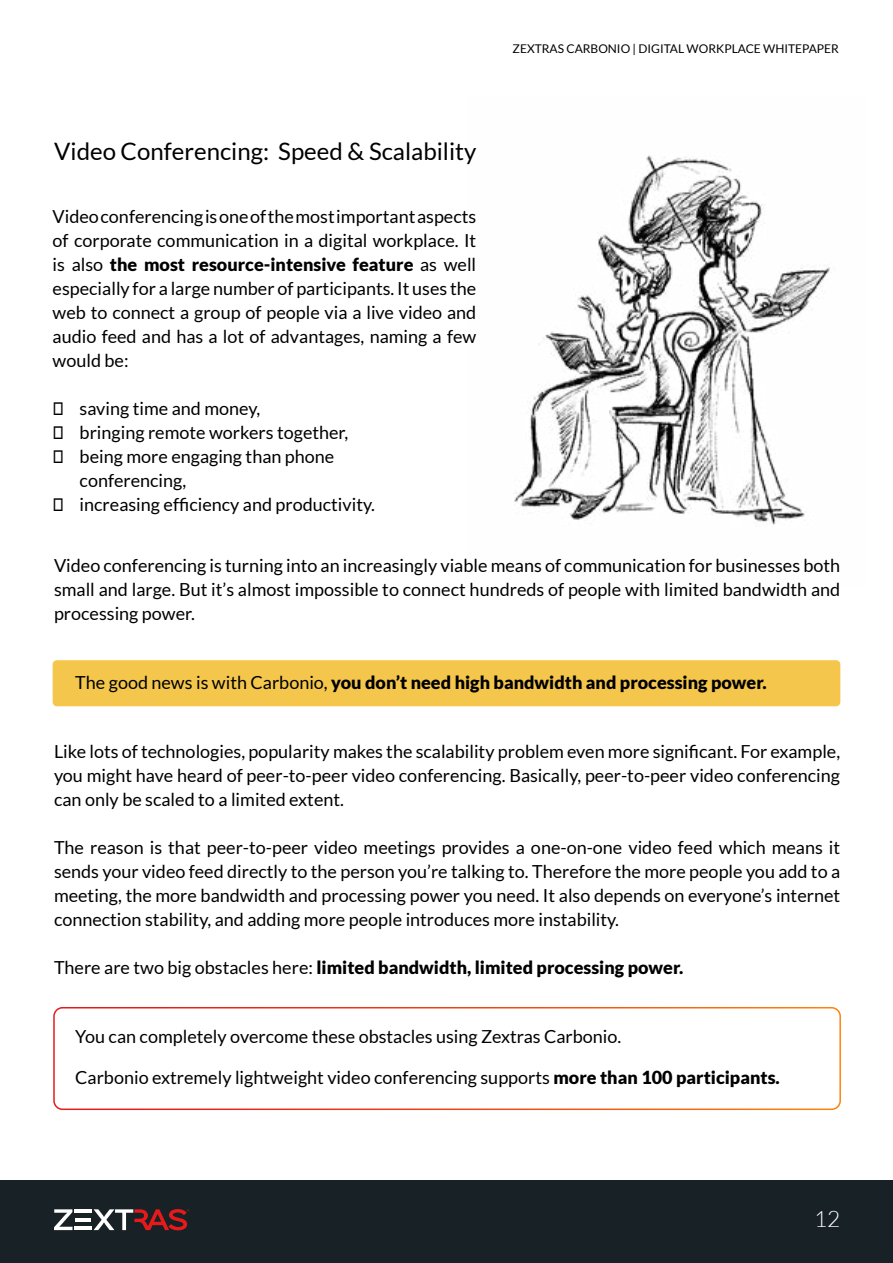
<style>
.page{position:relative;width:893px;height:1263px;background:#fff}
.page>*{position:absolute;margin:0;border:0;box-sizing:border-box;transform-origin:0 0}
.t1{font:24px "Lato";color:#000}
.t2{font:300 22.5px "Lato";color:#fff}
.t3{font:18px/24px "Lato";color:#000;text-align:justify}
.t4{font:900 18px "Lato";color:#000}
.t5{font:12px "Lato";color:#000}
.s1{font-weight:900}
.s2{font-family:"Segoe UI"}
.s3{font-weight:400}
</style>
<div class="page">
<div style="left:0;top:1180px;width:893px;height:83px;background:#182126"></div>
<svg style="left:54px;top:1209px;width:19px;height:21px"></svg>
<hr style="left:75px;top:1218px;width:16px;height:3px;background:#fff">
<hr style="left:75px;top:1227px;width:17px;height:3px;background:#fff">
<hr style="left:75px;top:1209px;width:17px;height:4px;background:#fff">
<svg style="left:94px;top:1209px;width:95px;height:21px"></svg>
<div style="left:53px;top:660px;width:787px;height:46px;background:#f4c64c;border-radius:4px"></div>
<img style="left:514px;top:155px;width:316px;height:370px">
<div style="left:53px;top:1007px;width:788px;height:103px;border:2px solid #fff;border-radius:9px"></div>
<h1 class="t1" style="left:54px;top:138px;width:424px">Video Conferencing: Speed &amp; Scalability</h1>
<p class="t3" style="left:53px;top:205px;width:425px">Video conferencing is one of the most important aspects of corporate communication in a digital workplace. It is also <span class="s1">the most resource-intensive feature</span> as well especially for a large number of participants. It uses the web to connect a group of people via a live video and audio feed and has a lot of advantages, naming a few would be:</p>
<p class="t3" style="left:53px;top:397px;width:209px"><span class="s2">◆</span> saving time and money,</p>
<p class="t3" style="left:53px;top:421px;width:297px"><span class="s2">◆</span> bringing remote workers together,</p>
<p class="t3" style="left:80px;top:445px;width:256px;text-indent:-27px"><span class="s2">◆</span> being more engaging than phone conferencing,</p>
<p class="t3" style="left:53px;top:493px;width:324px"><span class="s2">◆</span> increasing efficiency and productivity.</p>
<p class="t5" style="left:513px;top:42px;width:328px">ZEXTRAS CARBONIO | DIGITAL WORKPLACE WHITEPAPER</p>
<p class="t3" style="left:54px;top:553px;width:788px">Video conferencing is turning into an increasingly viable means of communication for businesses both small and large. But it’s almost impossible to connect hundreds of people with limited bandwidth and processing power.</p>
<p class="t4" style="left:75px;top:672px;width:693px"><span class="s3">The good news is with Carbonio,</span> you don’t need high bandwidth and processing power.</p>
<p class="t3" style="left:54px;top:739px;width:788px">Like lots of technologies, popularity makes the scalability problem even more significant. For example, you might have heard of peer-to-peer video conferencing. Basically, peer-to-peer video conferencing can only be scaled to a limited extent.</p>
<p class="t3" style="left:54px;top:835px;width:788px">The reason is that peer-to-peer video meetings provides a one-on-one video feed which means it sends your video feed directly to the person you’re talking to. Therefore the more people you add to a meeting, the more bandwidth and processing power you need. It also depends on everyone’s internet connection stability, and adding more people introduces more instability.</p>
<p class="t4" style="left:54px;top:957px;width:631px"><span class="s3">There are two big obstacles here:</span> limited bandwidth, limited processing power.</p>
<p class="t3" style="left:75px;top:1025px;width:548px">You can completely overcome these obstacles using Zextras Carbonio.</p>
<p class="t3" style="left:75px;top:1066px;width:706px">Carbonio extremely lightweight video conferencing supports <span class="s1">more than 100 participants.</span></p>
<p class="t2" style="left:814px;top:1207px;width:28px">12</p>
</div>
